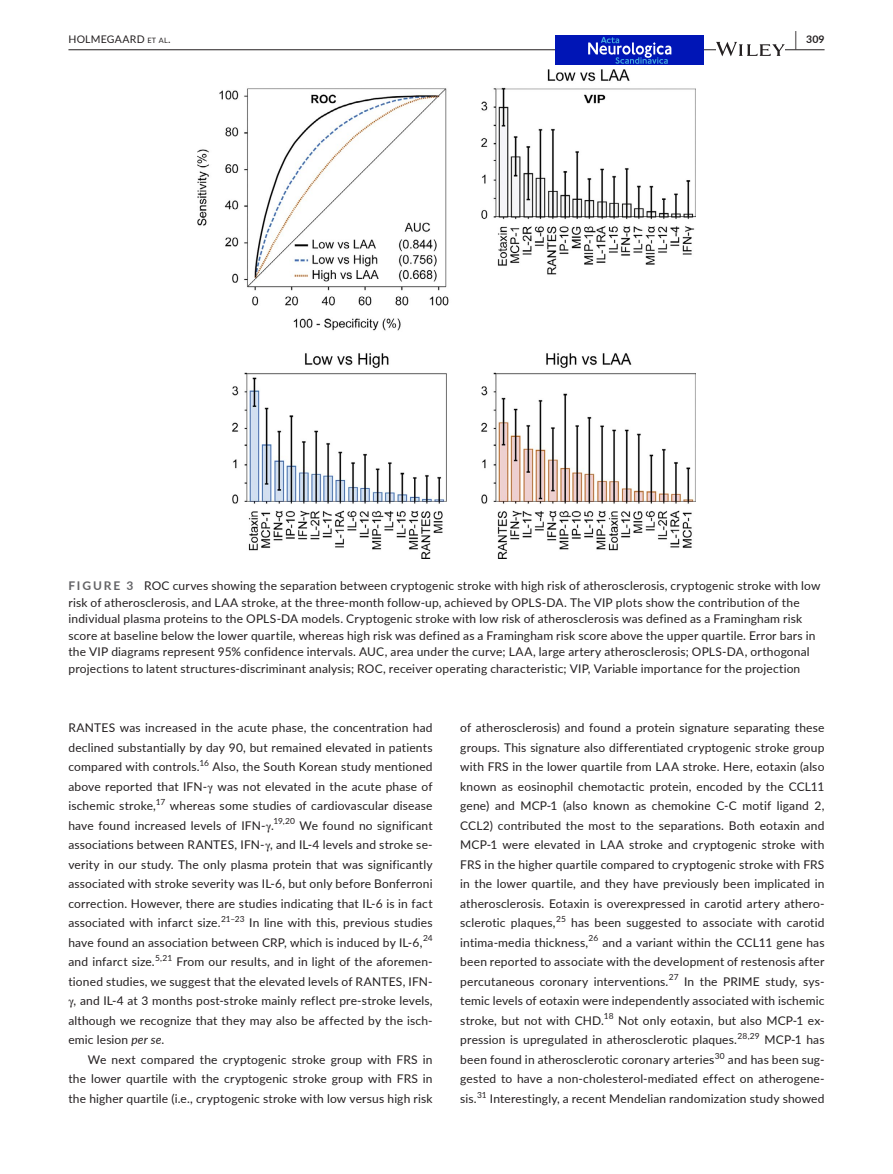
<style>
.page{position:relative;width:893px;height:1174px;background:#fff}
.page>*{position:absolute;margin:0;border:0;box-sizing:border-box;transform-origin:0 0}
.t1{font:12px/19.5px "Lato";letter-spacing:.015em;color:#231f20;text-align:justify}
.t2{font:10.5px "Lato";letter-spacing:.02em;color:#231f20}
.t3{font:700 10.5px "Lato";color:#231f20}
.t4{font:8.4px "Lato";color:#231f20}
.s1{font-size:7.35px}
.s2{font-size:19.5px}
.s3{font-weight:700;color:#636366}
.s4{font-family:"STIX"}
.s5{font-style:italic}
</style>
<div class="page">
<hr style="left:68px;top:49px;width:756px;height:1px;background:#231f20">
<svg style="left:716px;top:42px;width:69px;height:14px"></svg>
<div style="left:555px;top:35px;width:149px;height:30px;background:#0015b6"></div>
<svg style="left:588px;top:37px;width:83px;height:27px"></svg>
<img style="left:198px;top:69px;width:497px;height:489px">
<p class="t2" style="left:68px;top:31px;width:104px">HOLMEGAARD <span class="s1">et al</span>.</p>
<p class="t3" style="left:795px;top:31px;width:31px"><span class="s2">|</span> 309</p>
<p class="t1" style="left:68px;top:577px;width:754px;line-height:16.5px;text-align:left"><span class="s3">FIGURE 3</span> ROC curves showing the separation between cryptogenic stroke with high risk of atherosclerosis, cryptogenic stroke with low risk of atherosclerosis, and LAA stroke, at the three-month follow-up, achieved by OPLS-DA. The VIP plots show the contribution of the individual plasma proteins to the OPLS-DA models. Cryptogenic stroke with low risk of atherosclerosis was defined as a Framingham risk score at baseline below the lower quartile, whereas high risk was defined as a Framingham risk score above the upper quartile. Error bars in the VIP diagrams represent 95% confidence intervals. AUC, area under the curve; LAA, large artery atherosclerosis; OPLS-DA, orthogonal projections to latent structures-discriminant analysis; ROC, receiver operating characteristic; VIP, Variable importance for the projection</p>
<p class="t1" style="left:68px;top:717px;width:366px">RANTES was increased in the acute phase, the concentration had declined substantially by day 90, but remained elevated in patients compared with controls.</p>
<p class="t4" style="left:199px;top:757px;width:11px">16</p>
<p class="t1" style="left:68px;top:756px;width:366px;text-indent:144px">Also, the South Korean study mentioned above reported that IFN-<span class="s4">γ</span> was not elevated in the acute phase of ischemic stroke,<sup>17</sup> whereas some studies of cardiovascular disease have found increased levels of IFN-<span class="s4">γ</span>.</p>
<p class="t4" style="left:274px;top:815px;width:23px">19,20</p>
<p class="t1" style="left:68px;top:815px;width:366px;text-indent:231px">We found no significant associations between RANTES, IFN-<span class="s4">γ</span>, and IL-4 levels and stroke se&shy;verity in our study. The only plasma protein that was significantly associated with stroke severity was IL-6, but only before Bonferroni correction. However, there are studies indicating that IL-6 is in fact associated with infarct size.</p>
<p class="t4" style="left:221px;top:913px;width:25px">21–23</p>
<p class="t1" style="left:68px;top:912px;width:366px;text-indent:181px">In line with this, previous studies have found an association between CRP, which is induced by IL-6,</p>
<p class="t4" style="left:423px;top:932px;width:11px">24</p>
<p class="t1" style="left:68px;top:951px;width:88px">and infarct size.</p>
<p class="t4" style="left:155px;top:952px;width:19px">5,21</p>
<p class="t1" style="left:68px;top:951px;width:366px;text-indent:108px">From our results, and in light of the aforemen&shy;tioned studies, we suggest that the elevated levels of RANTES, IFN&shy;<span class="s4">γ</span>, and IL-4 at 3 months post-stroke mainly reflect pre-stroke levels, although we recognize that they may also be affected by the isch&shy;emic lesion <span class="s5">per se</span>.</p>
<p class="t1" style="left:68px;top:1049px;width:366px;text-indent:19px">We next compared the cryptogenic stroke group with FRS in the lower quartile with the cryptogenic stroke group with FRS in the higher quartile (i.e., cryptogenic stroke with low versus high risk</p>
<p class="t1" style="left:460px;top:717px;width:366px">of atherosclerosis) and found a protein signature separating these groups. This signature also differentiated cryptogenic stroke group with FRS in the lower quartile from LAA stroke. Here, eotaxin (also known as eosinophil chemotactic protein, encoded by the CCL11 gene) and MCP-1 (also known as chemokine C-C motif ligand 2, CCL2) contributed the most to the separations. Both eotaxin and MCP-1 were elevated in LAA stroke and cryptogenic stroke with FRS in the higher quartile compared to cryptogenic stroke with FRS in the lower quartile, and they have previously been implicated in atherosclerosis. Eotaxin is overexpressed in carotid artery athero&shy;sclerotic plaques,</p>
<p class="t4" style="left:556px;top:913px;width:11px">25</p>
<p class="t1" style="left:460px;top:912px;width:366px;text-indent:111px">has been suggested to associate with carotid intima-media thickness,</p>
<p class="t4" style="left:589px;top:932px;width:11px">26</p>
<p class="t1" style="left:460px;top:932px;width:366px;text-indent:142px">and a variant within the CCL11 gene has been reported to associate with the development of restenosis after percutaneous coronary interventions.<sup>27</sup> In the PRIME study, sys&shy;temic levels of eotaxin were independently associated with ischemic stroke, but not with CHD.<sup>18</sup> Not only eotaxin, but also MCP-1 ex&shy;pression is upregulated in atherosclerotic plaques.<sup>28,29</sup> MCP-1 has been found in atherosclerotic coronary arteries<sup>30</sup> and has been sug&shy;gested to have a non-cholesterol-mediated effect on atherogene&shy;sis.<sup>31</sup> Interestingly, a recent Mendelian randomization study showed</p>
</div>
